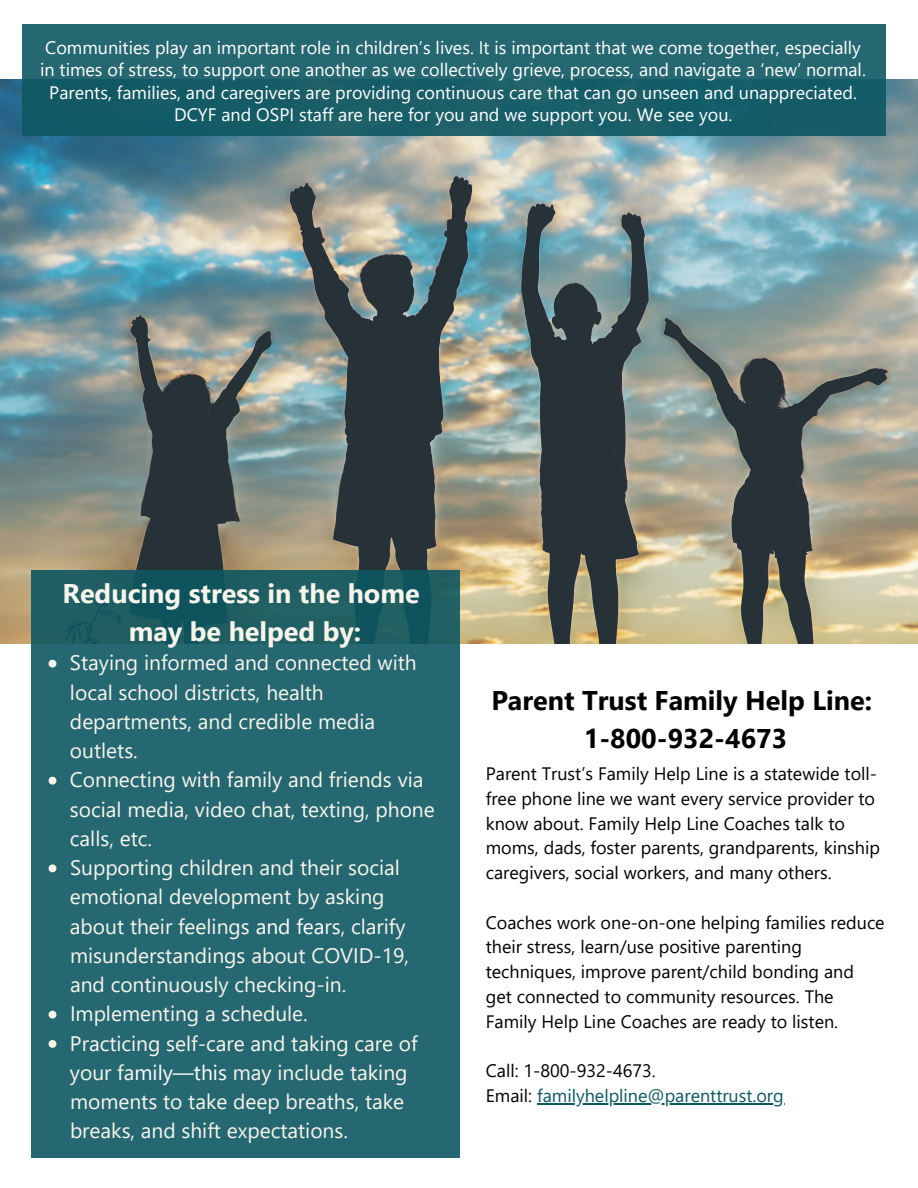
<style>
.page{position:relative;width:918px;height:1188px;background:#fff}
.page>*{position:absolute;margin:0;border:0;box-sizing:border-box;transform-origin:0 0}
.t1{font:700 27px/37.2px "Segoe UI";color:#000;text-align:center}
.t2{font:700 27px/37.2px "Segoe UI";color:#f7f5eb;text-align:center}
.t3{font:21px/29.2px "Segoe UI";color:#f7f5eb}
.t4{font:18px/24.8px "Segoe UI";color:#000}
.t5{font:18px/22.5px "Segoe UI";color:#fff;text-align:center}
.t6{font:18px/24.8px "Segoe UI";color:#0d5761}
.s1{color:#fff}
.s2{color:#000}
</style>
<div class="page">
<img style="left:0;top:80px;width:918px;height:564px">
<svg style="left:31px;top:570px;width:429px;height:588px;background:#24666e"></svg>
<div style="left:22px;top:24px;width:864px;height:111px;background:linear-gradient(to right,#1e626b,#1f636d)"></div>
<hr style="left:537px;top:1103px;width:247px;height:1px;background:#0d5761">
<svg style="left:49px;top:660px;width:7px;height:8px"></svg>
<svg style="left:49px;top:777px;width:7px;height:8px"></svg>
<svg style="left:49px;top:864px;width:7px;height:8px"></svg>
<svg style="left:49px;top:1011px;width:7px;height:8px"></svg>
<svg style="left:49px;top:1040px;width:7px;height:8px"></svg>
<p class="t5" style="left:40px;top:35px;width:827px">Communities play an important role in children’s lives. It is important that we come together, especially in times of stress, to support one another as we collectively grieve, process, and navigate a ‘new’ normal.<br>Parents, families, and caregivers are providing continuous care that can go unseen and unappreciated.</p>
<p class="t5" style="left:174px;top:102px;width:560px">DCYF and OSPI staff are here for you and we support you. We see you.</p>
<h2 class="t2" style="left:62px;top:574px;width:359px">Reducing stress in the home may be helped by:</h2>
<p class="t3" style="left:70px;top:647px;width:366px">Staying informed and connected with local school districts, health departments, and credible media outlets.<br>Connecting with family and friends via social media, video chat, texting, phone calls, etc.<br>Supporting children and their social emotional development by asking about their feelings <span class="s1">and fea</span>rs, clarify misunderstandings about COVID-19, and continuously checking-in.<br>Implementing a schedule.<br>Practicing self-care and taking care of your fa<span class="s1">mily—this</span> may include taking moments to take deep breaths, take breaks, and shift expectations.</p>
<h2 class="t1" style="left:491px;top:681px;width:382px">Parent Trust Family Help Line:<br>1-800-932-4673</h2>
<p class="t4" style="left:486px;top:760px;width:396px">Parent Trust’s Family Help Line is a statewide toll&shy;free phone line we want every service provider to know about. Family Help Line Coaches talk to moms, dads, foster parents, grandparents, kinship caregivers, social workers, and many others.</p>
<p class="t4" style="left:486px;top:909px;width:400px">Coaches work one-on-one helping families reduce their stress, learn/use positive parenting techniques, improve parent/child bonding and<br>get connected to community resources. The Family Help Line Coaches are ready to listen.</p>
<p class="t6" style="left:486px;top:1057px;width:300px"><span class="s2">Call: 1-800-932-4673.<br>Email:</span> familyhelpline@parenttrust.org</p>
</div>
